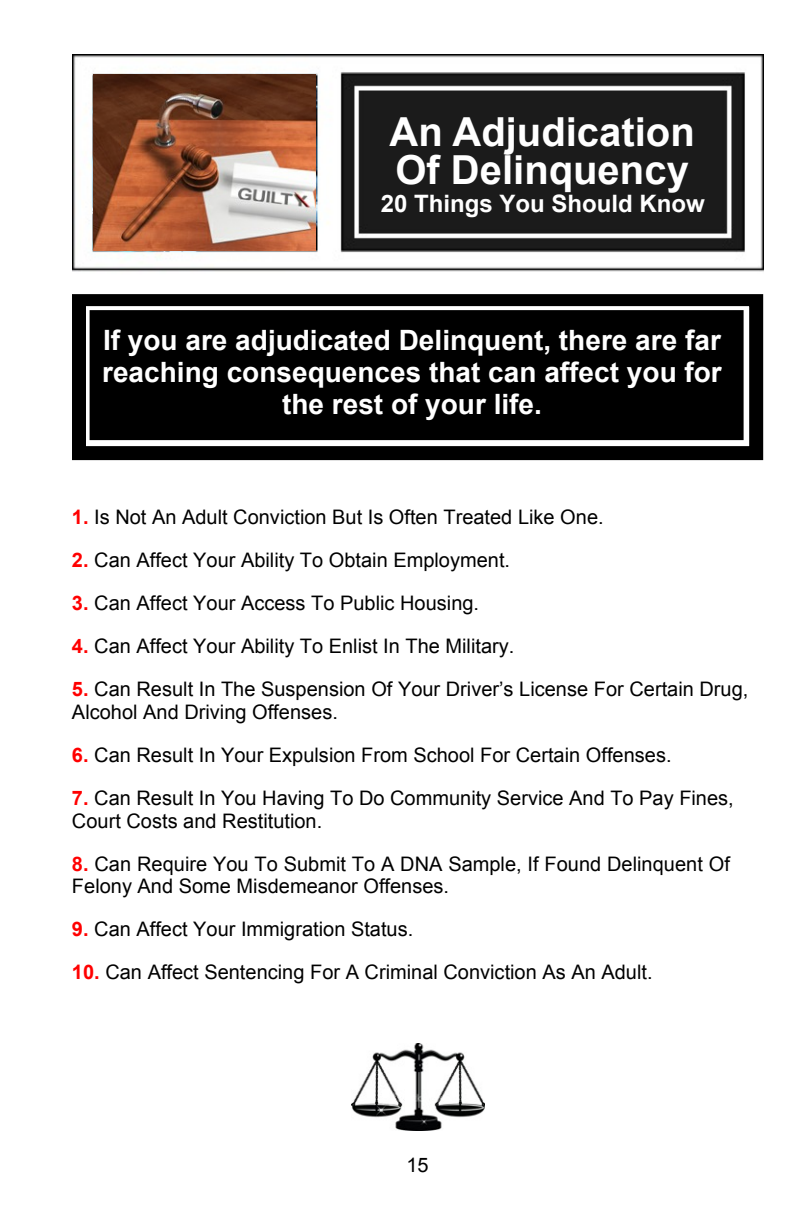
<style>
.page{position:relative;width:792px;height:1224px;background:#fff}
.page>*{position:absolute;margin:0;border:0;box-sizing:border-box;transform-origin:0 0}
.t1{font:700 40px/38px "Arial";color:#fff}
.t2{font:700 28px/32.2px "Arial";color:#fff;text-align:center}
.t3{font:700 24px "Arial";color:#fff}
.t4{font:20px/23px "Arial";color:#000}
.s1{font-weight:700;color:#f00}
</style>
<div class="page">
<img style="left:72px;top:55px;width:691px;height:217px">
<img style="left:94px;top:74px;width:222px;height:176px">
<div style="left:72px;top:294px;width:691px;height:166px;background:#000;border:2px solid #000"></div>
<div style="left:84px;top:304px;width:667px;height:144px;background:#fff;border:2px solid #000"></div>
<div style="left:90px;top:310px;width:654px;height:130px;background:#000;border:2px solid #000"></div>
<img style="left:352px;top:1044px;width:133px;height:87px">
<h1 class="t1" style="left:390px;top:117px;width:307px">An Adjudication<br>Of Delinquency</h1>
<p class="t3" style="left:381px;top:195px;width:325px">20 Things You Should Know</p>
<h2 class="t2" style="left:102px;top:327px;width:621px">If you are adjudicated Delinquent, there are far reaching consequences that can affect you for the rest of your life.</h2>
<p class="t4" style="left:72px;top:507px;width:533px"><span class="s1">1.</span> Is Not An Adult Conviction But Is Often Treated Like One.</p>
<p class="t4" style="left:72px;top:550px;width:440px"><span class="s1">2.</span> Can Affect Your Ability To Obtain Employment.</p>
<p class="t4" style="left:72px;top:593px;width:409px"><span class="s1">3.</span> Can Affect Your Access To Public Housing.</p>
<p class="t4" style="left:72px;top:636px;width:444px"><span class="s1">4.</span> Can Affect Your Ability To Enlist In The Military.</p>
<p class="t4" style="left:72px;top:679px;width:678px"><span class="s1">5.</span> Can Result In The Suspension Of Your Driver’s License For Certain Drug,<br>Alcohol And Driving Offenses.</p>
<p class="t4" style="left:72px;top:745px;width:601px"><span class="s1">6.</span> Can Result In Your Expulsion From School For Certain Offenses.</p>
<p class="t4" style="left:72px;top:788px;width:663px"><span class="s1">7.</span> Can Result In You Having To Do Community Service And To Pay Fines,<br>Court Costs and Restitution.</p>
<p class="t4" style="left:72px;top:854px;width:659px"><span class="s1">8.</span> Can Require You To Submit To A DNA Sample, If Found Delinquent Of<br>Felony And Some Misdemeanor Offenses.</p>
<p class="t4" style="left:72px;top:920px;width:343px"><span class="s1">9.</span> Can Affect Your Immigration Status.</p>
<p class="t4" style="left:72px;top:963px;width:582px"><span class="s1">10.</span> Can Affect Sentencing For A Criminal Conviction As An Adult.</p>
<p class="t4" style="left:406px;top:1155px;width:24px">15</p>
</div>
